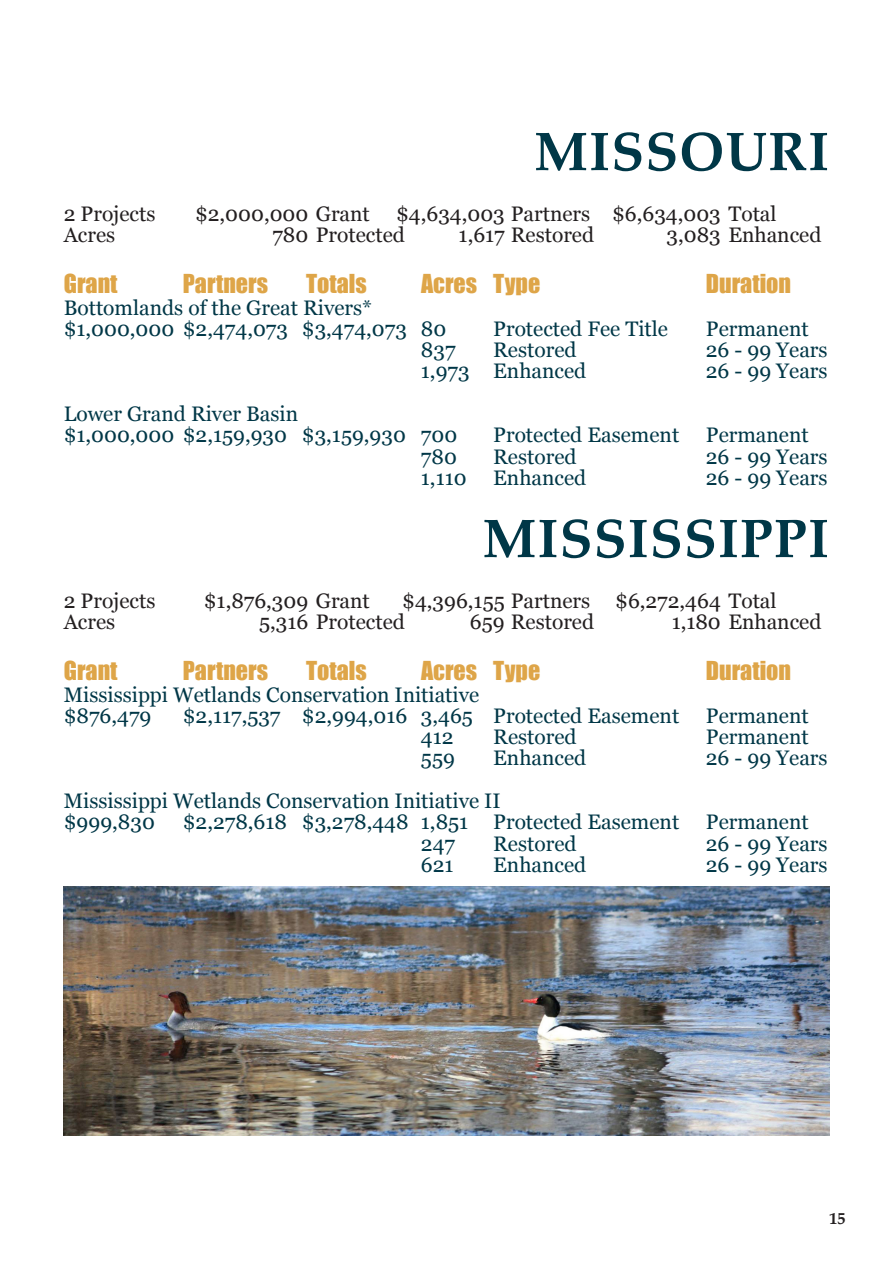
<style>
.page{position:relative;width:893px;height:1263px;background:#fff}
.page>*{position:absolute;margin:0;border:0;box-sizing:border-box;transform-origin:0 0}
.Cover_title{font:700 54px "Palatino Linotype";letter-spacing:.02em;color:#003747}
.Article_title{font:24px "Impact";color:#dea548}
.Article_title-2{font:21px "Georgia";color:#003747}
.Article_title-3{font:21px "Georgia";color:#231f20}
.t1{font:700 16.5px "Palatino Linotype";color:#231f20}
</style>
<div class="page">
<img style="left:64px;top:886px;width:765px;height:249px">
<p class="Article_title-3" style="left:64px;top:199px;width:93px">2 Projects</p>
<p class="Article_title-3" style="left:64px;top:220px;width:53px">Acres</p>
<p class="Cover_title" style="left:534px;top:113px;width:297px">MISSOURI</p>
<p class="Article_title-3" style="left:195px;top:199px;width:176px">$2,000,000 Grant</p>
<p class="Article_title-3" style="left:396px;top:199px;width:196px">$4,634,003 Partners</p>
<p class="Article_title-3" style="left:612px;top:199px;width:166px">$6,634,003 Total</p>
<p class="Article_title-3" style="left:272px;top:220px;width:134px">780 Protected</p>
<p class="Article_title-3" style="left:459px;top:220px;width:137px">1,617 Restored</p>
<p class="Article_title-3" style="left:667px;top:220px;width:156px">3,083 Enhanced</p>
<p class="Article_title" style="left:64px;top:265px;width:55px">Grant</p>
<p class="Article_title" style="left:183px;top:265px;width:87px">Partners</p>
<p class="Article_title" style="left:306px;top:265px;width:62px">Totals</p>
<p class="Article_title" style="left:421px;top:265px;width:121px">Acres Type</p>
<p class="Article_title" style="left:706px;top:265px;width:87px">Duration</p>
<p class="Article_title-2" style="left:64px;top:292px;width:310px">Bottomlands of the Great Rivers*</p>
<p class="Article_title-2" style="left:64px;top:313px;width:384px">$1,000,000 $2,474,073 $3,474,073 80</p>
<p class="Article_title-2" style="left:493px;top:313px;width:176px">Protected Fee Title</p>
<p class="Article_title-2" style="left:706px;top:313px;width:104px">Permanent</p>
<p class="Article_title-2" style="left:421px;top:335px;width:36px">837</p>
<p class="Article_title-2" style="left:493px;top:335px;width:85px">Restored</p>
<p class="Article_title-2" style="left:706px;top:335px;width:123px">26 - 99 Years</p>
<p class="Article_title-2" style="left:421px;top:356px;width:167px">1,973 Enhanced</p>
<p class="Article_title-2" style="left:706px;top:356px;width:123px">26 - 99 Years</p>
<p class="Article_title-2" style="left:64px;top:398px;width:236px">Lower Grand River Basin</p>
<p class="Article_title-2" style="left:64px;top:420px;width:395px">$1,000,000 $2,159,930 $3,159,930 700</p>
<p class="Article_title-2" style="left:493px;top:420px;width:187px">Protected Easement</p>
<p class="Article_title-2" style="left:706px;top:420px;width:104px">Permanent</p>
<p class="Article_title-2" style="left:421px;top:441px;width:37px">780</p>
<p class="Article_title-2" style="left:493px;top:441px;width:85px">Restored</p>
<p class="Article_title-2" style="left:706px;top:441px;width:123px">26 - 99 Years</p>
<p class="Article_title-2" style="left:421px;top:462px;width:47px">1,110</p>
<p class="Article_title-2" style="left:493px;top:462px;width:95px">Enhanced</p>
<p class="Article_title-2" style="left:706px;top:462px;width:123px">26 - 99 Years</p>
<p class="Article_title-3" style="left:64px;top:585px;width:93px">2 Projects</p>
<p class="Article_title-3" style="left:64px;top:607px;width:53px">Acres</p>
<p class="Cover_title" style="left:482px;top:500px;width:348px">MISSISSIPPI</p>
<p class="Article_title-3" style="left:204px;top:585px;width:168px">$1,876,309 Grant</p>
<p class="Article_title-3" style="left:402px;top:585px;width:190px">$4,396,155 Partners</p>
<p class="Article_title-3" style="left:615px;top:585px;width:163px">$6,272,464 Total</p>
<p class="Article_title-3" style="left:259px;top:607px;width:147px">5,316 Protected</p>
<p class="Article_title-3" style="left:470px;top:607px;width:126px">659 Restored</p>
<p class="Article_title-3" style="left:672px;top:607px;width:151px">1,180 Enhanced</p>
<p class="Article_title" style="left:64px;top:652px;width:55px">Grant</p>
<p class="Article_title" style="left:183px;top:652px;width:87px">Partners</p>
<p class="Article_title" style="left:306px;top:652px;width:62px">Totals</p>
<p class="Article_title" style="left:421px;top:652px;width:121px">Acres Type</p>
<p class="Article_title" style="left:706px;top:652px;width:87px">Duration</p>
<p class="Article_title-2" style="left:64px;top:679px;width:417px">Mississippi Wetlands Conservation Initiative</p>
<p class="Article_title-2" style="left:64px;top:700px;width:89px">$876,479</p>
<p class="Article_title-2" style="left:183px;top:700px;width:498px">$2,117,537 $2,994,016 3,465 Protected Easement</p>
<p class="Article_title-2" style="left:706px;top:700px;width:104px">Permanent</p>
<p class="Article_title-2" style="left:421px;top:722px;width:34px">412</p>
<p class="Article_title-2" style="left:493px;top:722px;width:85px">Restored</p>
<p class="Article_title-2" style="left:706px;top:722px;width:104px">Permanent</p>
<p class="Article_title-2" style="left:421px;top:743px;width:36px">559</p>
<p class="Article_title-2" style="left:493px;top:743px;width:95px">Enhanced</p>
<p class="Article_title-2" style="left:706px;top:743px;width:123px">26 - 99 Years</p>
<p class="Article_title-2" style="left:64px;top:785px;width:438px">Mississippi Wetlands Conservation Initiative II</p>
<p class="Article_title-2" style="left:64px;top:807px;width:93px">$999,830</p>
<p class="Article_title-2" style="left:183px;top:807px;width:498px">$2,278,618 $3,278,448 1,851 Protected Easement</p>
<p class="Article_title-2" style="left:706px;top:807px;width:104px">Permanent</p>
<p class="Article_title-2" style="left:421px;top:828px;width:36px">247</p>
<p class="Article_title-2" style="left:493px;top:828px;width:85px">Restored</p>
<p class="Article_title-2" style="left:706px;top:828px;width:123px">26 - 99 Years</p>
<p class="Article_title-2" style="left:421px;top:849px;width:34px">621</p>
<p class="Article_title-2" style="left:493px;top:849px;width:95px">Enhanced</p>
<p class="Article_title-2" style="left:706px;top:849px;width:123px">26 - 99 Years</p>
<p class="t1" style="left:829px;top:1207px;width:18px">15</p>
</div>
